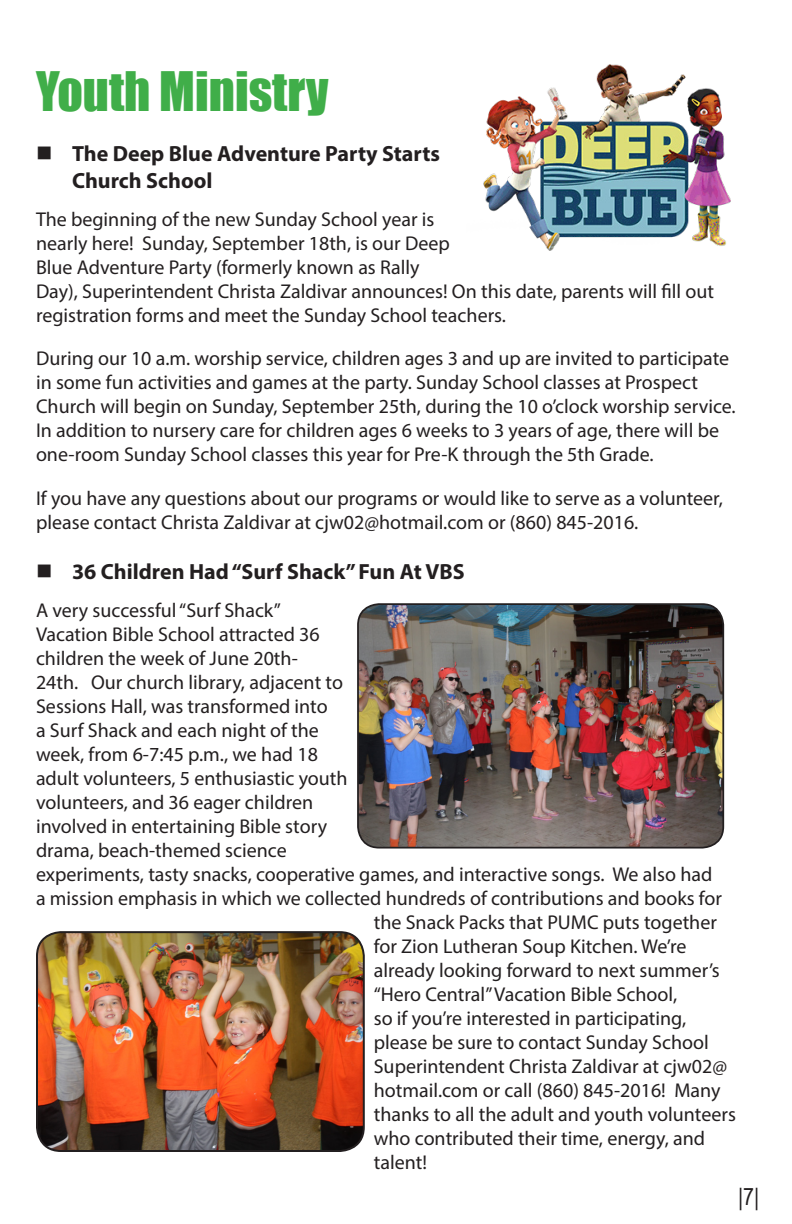
<style>
.page{position:relative;width:792px;height:1224px;background:#fff}
.page>*{position:absolute;margin:0;border:0;box-sizing:border-box;transform-origin:0 0}
.t1{font:50px "Impact";color:#40ae49}
.t2{font:24px "Arial Narrow";color:#231f20}
.t3{font:700 22px/26.4px "Myriad Pro";color:#231f20}
.t4{font:20px/24px "Myriad Pro";color:#231f20}
</style>
<div class="page">
<img style="left:483px;top:65px;width:248px;height:186px">
<img style="left:37px;top:932px;width:327px;height:219px">
<div style="left:36px;top:931px;width:329px;height:221px;border:2px solid #231f20;border-radius:24px"></div>
<img style="left:358px;top:604px;width:365px;height:242px">
<div style="left:357px;top:603px;width:367px;height:246px;border:2px solid #231f20;border-radius:21px"></div>
<p class="t1" style="left:36px;top:53px;width:294px">Youth Ministry</p>
<p class="t3" style="left:72px;top:140px;width:370px">The Deep Blue Adventure Party Starts<br>Church School</p>
<p class="t4" style="left:36px;top:207px;width:680px">The beginning of the new Sunday School year is<br>nearly here! Sunday, September 18th, is our Deep<br>Blue Adventure Party (formerly known as Rally<br>Day), Superintendent Christa Zaldivar announces! On this date, parents will fill out registration forms and meet the Sunday School teachers.</p>
<p class="t4" style="left:36px;top:346px;width:701px">During our 10 a.m. worship service, children ages 3 and up are invited to participate in some fun activities and games at the party. Sunday School classes at Prospect Church will begin on Sunday, September 25th, during the 10 o’clock worship service.<br>In addition to nursery care for children ages 6 weeks to 3 years of age, there will be one-room Sunday School classes this year for Pre-K through the 5th Grade.</p>
<p class="t4" style="left:36px;top:486px;width:688px">If you have any questions about our programs or would like to serve as a volunteer, please contact Christa Zaldivar at cjw02@hotmail.com or (860) 845-2016.</p>
<p class="t3" style="left:72px;top:558px;width:394px">36 Children Had “Surf Shack” Fun At VBS</p>
<p class="t4" style="left:36px;top:598px;width:246px">A very successful “Surf Shack”</p>
<p class="t4" style="left:36px;top:622px;width:285px">Vacation Bible School attracted 36</p>
<p class="t4" style="left:36px;top:646px;width:263px">children the week of June 20th-</p>
<p class="t4" style="left:36px;top:670px;width:309px">24th. Our church library, adjacent to</p>
<p class="t4" style="left:36px;top:694px;width:293px">Sessions Hall, was transformed into</p>
<p class="t4" style="left:36px;top:718px;width:285px">a Surf Shack and each night of the</p>
<p class="t4" style="left:36px;top:742px;width:284px">week, from 6-7:45 p.m., we had 18</p>
<p class="t4" style="left:36px;top:766px;width:313px">adult volunteers, 5 enthusiastic youth</p>
<p class="t4" style="left:36px;top:790px;width:279px">volunteers, and 36 eager children</p>
<p class="t4" style="left:36px;top:814px;width:293px">involved in entertaining Bible story</p>
<p class="t4" style="left:36px;top:838px;width:252px">drama, beach-themed science</p>
<p class="t4" style="left:36px;top:862px;width:678px">experiments, tasty snacks, cooperative games, and interactive songs. We also had</p>
<p class="t4" style="left:36px;top:886px;width:688px">a mission emphasis in which we collected hundreds of contributions and books for</p>
<p class="t4" style="left:374px;top:910px;width:345px">the Snack Packs that PUMC puts together</p>
<p class="t4" style="left:374px;top:934px;width:314px">for Zion Lutheran Soup Kitchen. We’re</p>
<p class="t4" style="left:374px;top:958px;width:347px">already looking forward to next summer’s</p>
<p class="t4" style="left:374px;top:982px;width:305px">“Hero Central” Vacation Bible School,</p>
<p class="t4" style="left:374px;top:1006px;width:314px">so if you’re interested in participating,</p>
<p class="t4" style="left:374px;top:1030px;width:337px">please be sure to contact Sunday School</p>
<p class="t4" style="left:374px;top:1054px;width:355px">Superintendent Christa Zaldivar at cjw02@</p>
<p class="t4" style="left:374px;top:1078px;width:348px">hotmail.com or call (860) 845-2016! Many</p>
<p class="t4" style="left:374px;top:1102px;width:364px">thanks to all the adult and youth volunteers</p>
<p class="t4" style="left:374px;top:1126px;width:333px">who contributed their time, energy, and</p>
<p class="t4" style="left:374px;top:1150px;width:55px">talent!</p>
<p class="t2" style="left:738px;top:1179px;width:23px">|7|</p>
</div>
